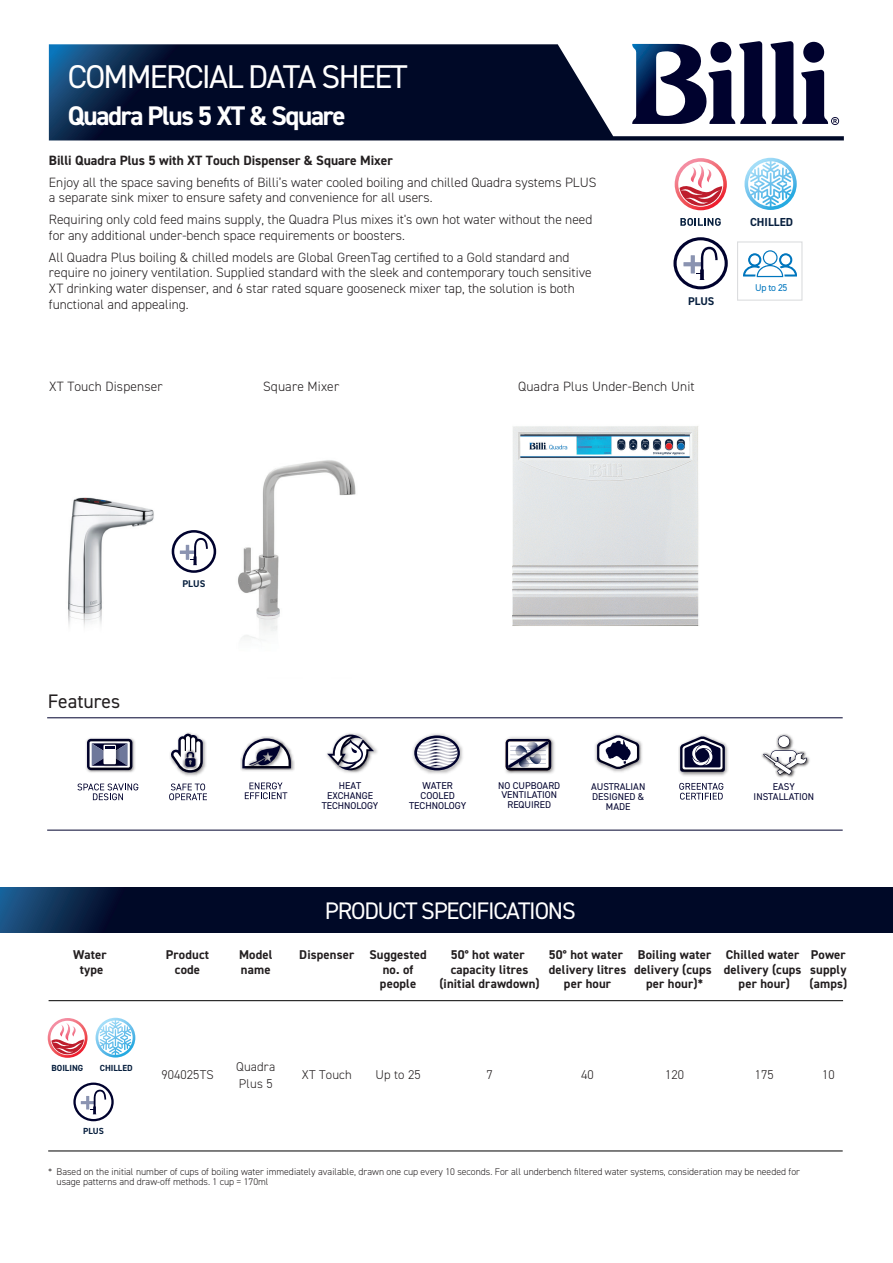
<style>
.page{position:relative;width:893px;height:1263px;background:#fff}
.page>*{position:absolute;margin:0;border:0;box-sizing:border-box;transform-origin:0 0}
.t1{font:33px "DIN2014";letter-spacing:-.05em;color:#fff}
.t2{font:700 27px "DIN2014";letter-spacing:-.05em;color:#fff}
.t3{font:24px "DIN2014";letter-spacing:-.05em;color:#fff}
.t4{font:19.65px "DIN2014";color:#231f20}
.t5{font:300 13.5px/15.8px "DIN2014";color:#231f20}
.t6{font:700 13.5px "DIN2014";color:#231f20}
.t7{font:700 12.75px "DIN2014";letter-spacing:.01em;color:#231f20}
.t8{font:300 12.75px "DIN2014";letter-spacing:.01em;color:#231f20}
.t9{font:700 11.55px "DIN2014";color:#071f3e}
.t10{font:700 11.25px "DIN2014";color:#071f3e}
.t11{font:9.9px/9.9px "DIN2014";color:#00022e;text-align:center}
.t12{font:300 9.75px/10.5px "DIN2014";color:#231f20}
.t13{font:9.75px "DIN2014";color:#0076be}
.t14{font:700 9.75px "DIN2014";color:#071f3e}
.t15{font:700 8.85px "DIN2014";color:#071f3e}
</style>
<div class="page">
<img style="left:68px;top:497px;width:86px;height:130px">
<hr style="left:49px;top:1000px;width:794px;height:1px;background:#000001">
<hr style="left:48px;top:1150px;width:795px;height:1px;background:#000001">
<svg style="left:49px;top:44px;width:795px;height:96px;background:#1f2b47"></svg>
<svg style="left:0;top:888px;width:893px;height:45px;background:#020e2d"></svg>
<svg style="left:93px;top:1016px;width:44px;height:43px"></svg>
<svg style="left:96px;top:1018px;width:39px;height:39px"></svg>
<svg style="left:48px;top:1018px;width:40px;height:40px"></svg>
<svg style="left:172px;top:530px;width:44px;height:43px"></svg>
<div style="left:174px;top:533px;width:40px;height:37px;background:#fff;border-radius:50%"></div>
<svg style="left:180px;top:538px;width:28px;height:27px"></svg>
<img style="left:238px;top:460px;width:118px;height:179px">
<hr style="left:47px;top:717px;width:796px;height:1px;background:#00022e">
<hr style="left:47px;top:830px;width:796px;height:1px;background:#00022e">
<img style="left:170px;top:732px;width:36px;height:44px">
<img style="left:172px;top:734px;width:33px;height:40px">
<svg style="left:171px;top:734px;width:32px;height:38px"></svg>
<svg style="left:169px;top:783px;width:38px;height:17px"></svg>
<img style="left:241px;top:737px;width:54px;height:34px">
<img style="left:242px;top:738px;width:50px;height:32px">
<img style="left:246px;top:768px;width:39px;height:3px">
<svg style="left:242px;top:738px;width:49px;height:30px"></svg>
<svg style="left:245px;top:782px;width:42px;height:17px"></svg>
<img style="left:86px;top:738px;width:46px;height:35px">
<img style="left:87px;top:739px;width:48px;height:33px">
<div style="left:90px;top:741px;width:40px;height:26px;background:linear-gradient(to bottom,#fff,#fff)"></div>
<img style="left:101px;top:766px;width:18px;height:2px">
<svg style="left:92px;top:743px;width:36px;height:23px"></svg>
<svg style="left:77px;top:783px;width:61px;height:17px"></svg>
<img style="left:595px;top:743px;width:2px;height:20px">
<img style="left:609px;top:734px;width:33px;height:38px">
<svg style="left:597px;top:735px;width:42px;height:34px"></svg>
<img style="left:507px;top:737px;width:45px;height:37px">
<img style="left:505px;top:739px;width:50px;height:34px">
<svg style="left:506px;top:739px;width:45px;height:31px"></svg>
<img style="left:413px;top:734px;width:50px;height:40px">
<svg style="left:414px;top:735px;width:46px;height:35px"></svg>
<svg style="left:417px;top:739px;width:40px;height:29px"></svg>
<img style="left:678px;top:735px;width:47px;height:41px">
<img style="left:680px;top:743px;width:48px;height:31px">
<svg style="left:680px;top:736px;width:45px;height:36px"></svg>
<svg style="left:679px;top:783px;width:44px;height:17px"></svg>
<img style="left:346px;top:771px;width:15px;height:2px">
<img style="left:346px;top:733px;width:13px;height:1px">
<svg style="left:327px;top:734px;width:49px;height:37px"></svg>
<img style="left:776px;top:734px;width:18px;height:16px">
<div style="left:778px;top:736px;width:11px;height:11px;background:#fff;border-radius:50%"></div>
<img style="left:807px;top:756px;width:3px;height:9px">
<img style="left:761px;top:755px;width:33px;height:23px">
<svg style="left:762px;top:750px;width:45px;height:25px"></svg>
<img style="left:512px;top:426px;width:187px;height:200px">
<svg style="left:73px;top:1082px;width:41px;height:39px"></svg>
<div style="left:76px;top:1085px;width:35px;height:34px;background:#fff;border-radius:50%"></div>
<svg style="left:81px;top:1090px;width:25px;height:24px"></svg>
<svg style="left:744px;top:158px;width:53px;height:52px"></svg>
<svg style="left:680px;top:218px;width:41px;height:8px"></svg>
<svg style="left:675px;top:158px;width:52px;height:52px"></svg>
<svg style="left:673px;top:237px;width:55px;height:52px"></svg>
<div style="left:677px;top:240px;width:48px;height:46px;background:#fff;border-radius:50%"></div>
<svg style="left:683px;top:247px;width:35px;height:33px"></svg>
<div style="left:737px;top:241px;width:65px;height:60px;background:#fff;border:1px solid #dcdddf"></div>
<svg style="left:743px;top:250px;width:54px;height:27px"></svg>
<svg style="left:632px;top:41px;width:207px;height:84px"></svg>
<h1 class="t1" style="left:68px;top:56px;width:341px">COMMERCIAL DATA SHEET</h1>
<h2 class="t2" style="left:68px;top:98px;width:279px">Quadra Plus 5 XT &amp; Square</h2>
<p class="t6" style="left:49px;top:151px;width:346px">Billi Quadra Plus 5 with XT Touch Dispenser &amp; Square Mixer</p>
<p class="t5" style="left:49px;top:174px;width:549px">Enjoy all the space saving benefits of Billi’s water cooled boiling and chilled Quadra systems PLUS a separate sink mixer to ensure safety and convenience for all users.</p>
<p class="t5" style="left:49px;top:212px;width:545px">Requiring only cold feed mains supply, the Quadra Plus mixes it's own hot water without the need for any additional under-bench space requirements or boosters.</p>
<p class="t5" style="left:49px;top:249px;width:544px">All Quadra Plus boiling &amp; chilled models are Global GreenTag certified to a Gold standard and require no joinery ventilation. Supplied standard with the sleek and contemporary touch sensitive XT drinking water dispenser, and 6 star rated square gooseneck mixer tap, the solution is both functional and appealing.</p>
<p class="t10" style="left:688px;top:293px;width:28px">PLUS</p>
<p class="t5" style="left:49px;top:378px;width:115px">XT Touch Dispenser</p>
<p class="t5" style="left:263px;top:378px;width:78px">Square Mixer</p>
<p class="t5" style="left:518px;top:378px;width:178px">Quadra Plus Under-Bench Unit</p>
<p class="t9" style="left:750px;top:214px;width:45px">CHILLED</p>
<p class="t13" style="left:755px;top:282px;width:34px">Up to 25</p>
<h3 class="t4" style="left:48px;top:689px;width:74px">Features</h3>
<p class="t14" style="left:183px;top:577px;width:24px">PLUS</p>
<p class="t11" style="left:409px;top:780px;width:59px">WATER<br>COOLED<br>TECHNOLOGY</p>
<p class="t11" style="left:498px;top:780px;width:64px">NO CUPBOARD<br>VENTILATION<br>REQUIRED</p>
<p class="t11" style="left:322px;top:781px;width:58px">HEAT<br>EXCHANGE<br>TECHNOLOGY</p>
<p class="t11" style="left:754px;top:781px;width:62px">EASY<br>INSTALLATION</p>
<p class="t11" style="left:591px;top:781px;width:56px">AUSTRALIAN<br>DESIGNED &amp;<br>MADE</p>
<h3 class="t3" style="left:325px;top:896px;width:252px">PRODUCT SPECIFICATIONS</h3>
<p class="t7" style="left:73px;top:946px;width:35px">Water</p>
<p class="t7" style="left:166px;top:946px;width:45px">Product</p>
<p class="t7" style="left:239px;top:946px;width:35px">Model</p>
<p class="t7" style="left:299px;top:946px;width:129px">Dispenser Suggested</p>
<p class="t7" style="left:451px;top:946px;width:76px">50° hot water</p>
<p class="t7" style="left:549px;top:946px;width:298px">50° hot water Boiling water Chilled water Power</p>
<p class="t7" style="left:80px;top:960px;width:25px">type</p>
<p class="t7" style="left:175px;top:960px;width:27px">code</p>
<p class="t7" style="left:241px;top:960px;width:31px">name</p>
<p class="t7" style="left:383px;top:960px;width:32px">no. of</p>
<p class="t7" style="left:451px;top:960px;width:79px">capacity litres</p>
<p class="t7" style="left:549px;top:960px;width:299px">delivery litres delivery (cups delivery (cups supply</p>
<p class="t7" style="left:380px;top:975px;width:38px">people</p>
<p class="t7" style="left:439px;top:975px;width:102px">(initial drawdown)</p>
<p class="t7" style="left:564px;top:975px;width:49px">per hour</p>
<p class="t7" style="left:646px;top:975px;width:58px">per hour)*</p>
<p class="t7" style="left:739px;top:975px;width:53px">per hour)</p>
<p class="t7" style="left:809px;top:975px;width:39px">(amps)</p>
<p class="t15" style="left:51px;top:1062px;width:33px">BOILING</p>
<p class="t15" style="left:100px;top:1062px;width:34px">CHILLED</p>
<p class="t15" style="left:83px;top:1125px;width:22px">PLUS</p>
<p class="t8" style="left:161px;top:1066px;width:54px">904025TS</p>
<p class="t8" style="left:236px;top:1059px;width:40px">Quadra</p>
<p class="t8" style="left:239px;top:1075px;width:35px">Plus 5</p>
<p class="t8" style="left:302px;top:1066px;width:51px">XT Touch</p>
<p class="t8" style="left:375px;top:1066px;width:47px">Up to 25</p>
<p class="t8" style="left:486px;top:1066px;width:8px">7</p>
<p class="t8" style="left:581px;top:1066px;width:14px">40</p>
<p class="t8" style="left:665px;top:1066px;width:21px">120</p>
<p class="t8" style="left:755px;top:1066px;width:21px">175</p>
<p class="t8" style="left:822px;top:1066px;width:14px">10</p>
<p class="t12" style="left:57px;top:1166px;width:745px;text-indent:-8px">* Based on the initial number of cups of boiling water immediately available, drawn one cup every 10 seconds. For all underbench filtered water systems, consideration may be needed for usage patterns and draw-off methods. 1 cup = 170ml</p>
</div>
